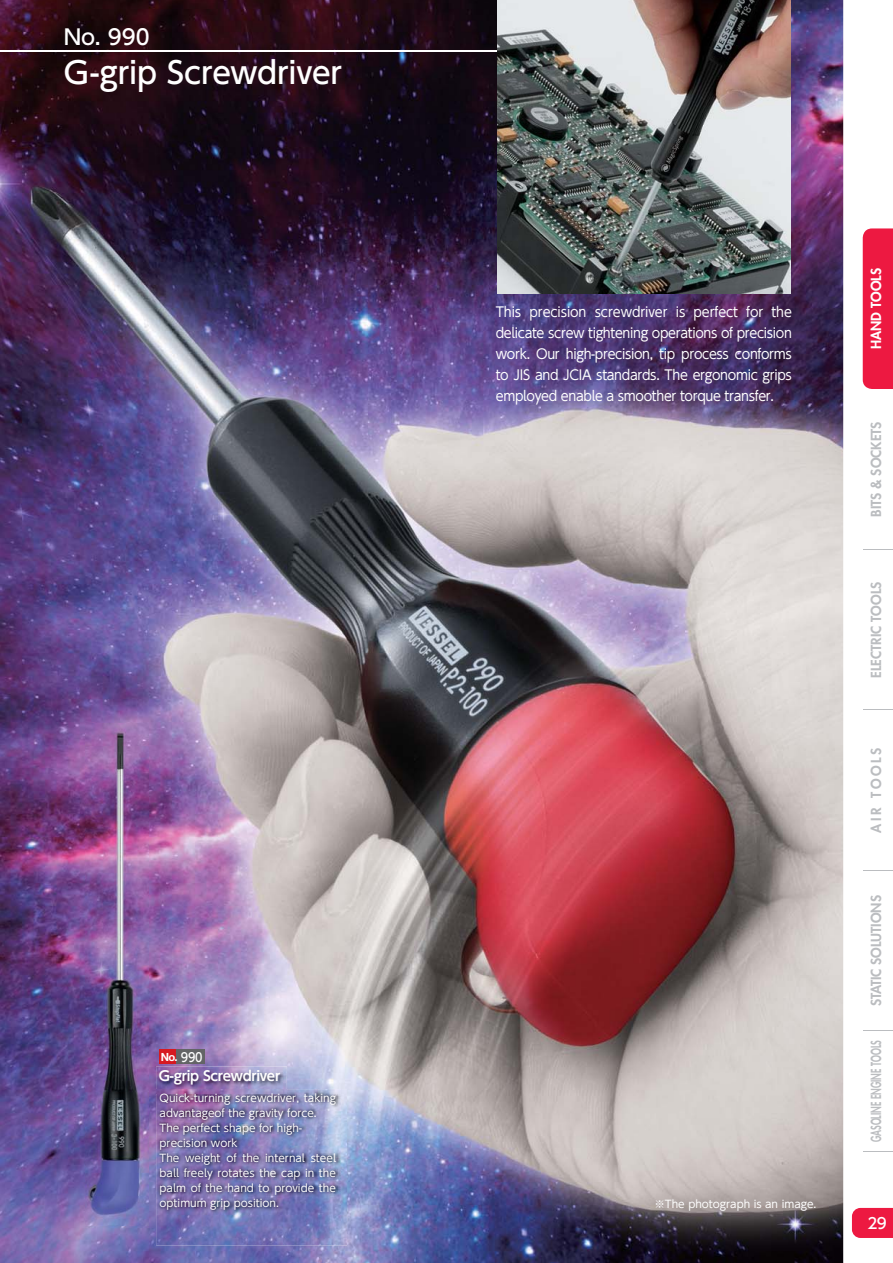
<style>
.page{position:relative;width:893px;height:1263px;background:#fff}
.page>*{position:absolute;margin:0;border:0;box-sizing:border-box;transform-origin:0 0}
.t1{font:30px "UD Shin Go Pro Medium 90 pv RKSJ H";letter-spacing:-.01em;color:#fff}
.t2{font:21px "UD Shin Go Pro Medium 90 pv RKSJ H";color:#fff}
.t3{font:15px "UD Shin Go Pro Medium 90 pv RKSJ H";color:#fff}
.t4{font:13.5px/21px "UD Shin Go Pro Regular 90 pv RKSJ H";letter-spacing:-.025em;color:#fff;text-align:justify;scale:.94 1}
.t5{font:800 13.5px "Futura Std";color:#bbbdc0}
.t6{font:800 13.5px "Futura Std";color:#bbbdc0;scale:.65 1}
.t7{font:13.5px "UD Shin Go Pro De Bold 90 pv RKSJ H";letter-spacing:-.025em;color:#fff}
.t8{font:800 13.5px "Futura Std";color:#fff}
.t9{font:800 13.5px "Futura Std";letter-spacing:.2em;color:#bbbdc0}
.t10{font:700 11.25px "Helvetica Neue LT Std";color:#fff}
.t11{font:10.5px/15px "UD Shin Go Pro Regular 90 pv RKSJ H";color:#fff}
.s1{font-family:"UD Shin Go Pro Medium 90 pv RKSJ H";font-weight:400;font-size:12.45px}
</style>
<div class="page">
<img style="left:0;top:0;width:843px;height:1263px">
<img style="left:156px;top:1067px;width:131px;height:22px">
<img style="left:156px;top:1089px;width:191px;height:156px">
<img style="left:156px;top:1089px;width:131px;height:5px">
<div style="left:159px;top:1049px;width:17px;height:15px;background:#d71920"></div>
<div style="left:176px;top:1049px;width:29px;height:15px;background:#636466"></div>
<hr style="left:0;top:50px;width:497px;height:2px;background:#fff">
<img style="left:497px;top:0;width:293px;height:293px">
<img style="left:85px;top:724px;width:63px;height:501px">
<svg style="left:851px;top:1208px;width:41px;height:30px"></svg>
<div style="left:862px;top:228px;width:30px;height:161px;background:#ed1941"></div>
<svg style="left:863px;top:549px;width:29px;height:1px"></svg>
<svg style="left:863px;top:709px;width:29px;height:1px"></svg>
<svg style="left:863px;top:870px;width:29px;height:1px"></svg>
<svg style="left:863px;top:1030px;width:29px;height:1px"></svg>
<svg style="left:863px;top:1151px;width:29px;height:1px"></svg>
<p class="t2" style="left:64px;top:29px;width:87px">No. 990</p>
<p class="t1" style="left:64px;top:61px;width:280px">G-grip Screwdriver</p>
<p class="t10" style="left:161px;top:1050px;width:43px">No. <span class="s1">990</span></p>
<p class="t7" style="left:159px;top:1071px;width:123px">G-grip Screwdriver</p>
<p class="t11" style="left:159px;top:1092px;width:178px">Quick-turning screwdriver, taking advantageof the gravity force.<br>The perfect shape for high&shy;precision work<br>The weight of the internal steel ball freely rotates the cap in the palm of the hand to provide the optimum grip position.</p>
<p class="t4" style="left:496px;top:304px;width:316px">This precision screwdriver is perfect for the delicate screw tightening operations of precision work. Our high-precision, tip process conforms to JIS and JCIA standards. The ergonomic grips employed enable a smoother torque transfer.</p>
<p class="t11" style="left:654px;top:1198px;width:163px">※The photograph is an image.</p>
<p class="t8" style="left:868px;top:349px;width:82px;rotate:-90deg">HAND TOOLS</p>
<p class="t5" style="left:868px;top:517px;width:97px;rotate:-90deg">BITS &amp; SOCKETS</p>
<p class="t5" style="left:868px;top:678px;width:97px;rotate:-90deg">ELECTRIC TOOLS</p>
<p class="t9" style="left:868px;top:833px;width:87px;rotate:-90deg">AIR TOOLS</p>
<p class="t5" style="left:868px;top:1006px;width:113px;rotate:-90deg">STATIC SOLUTIONS</p>
<p class="t6" style="left:868px;top:1142px;width:159px;rotate:-90deg">GASOLINE ENGINE TOOLS</p>
<p class="t3" style="left:867px;top:1217px;width:21px">29</p>
</div>
